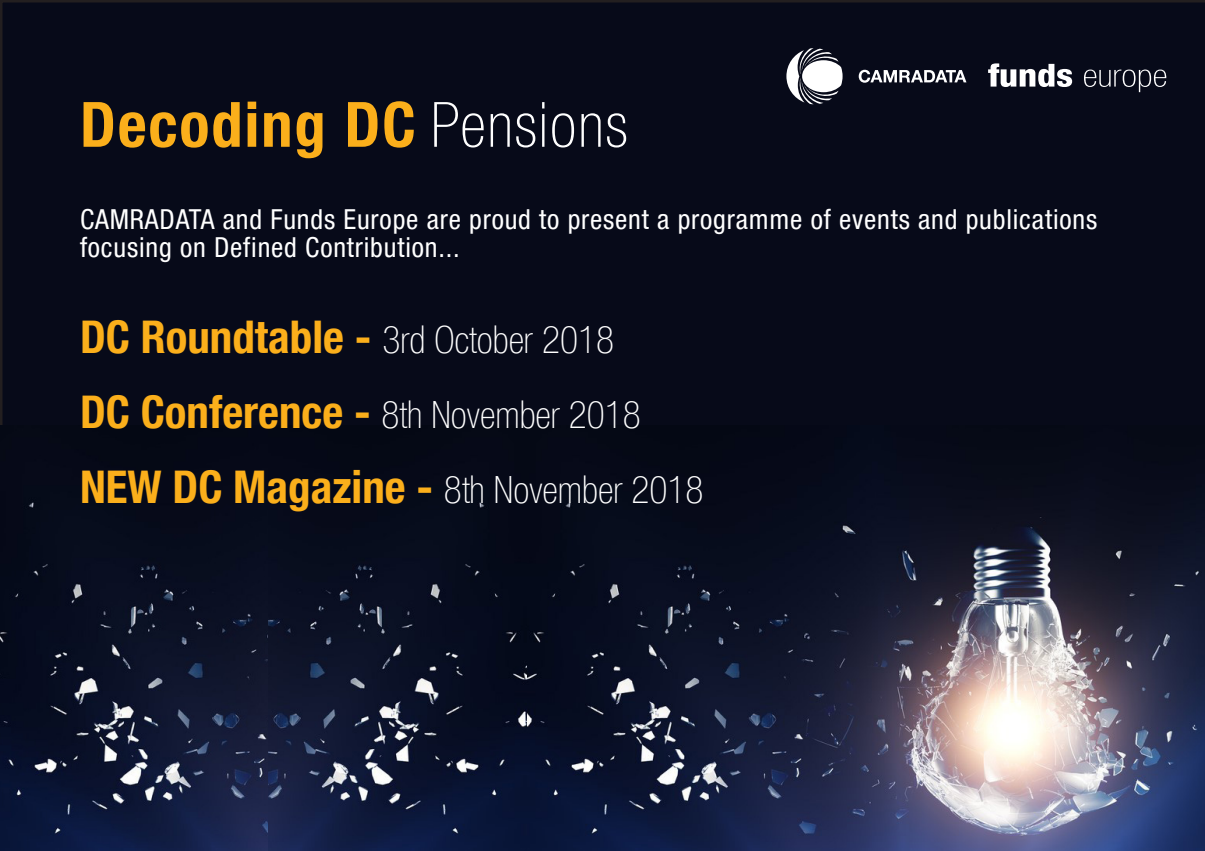
<style>
.page{position:relative;width:1205px;height:851px;background:#fff}
.page>*{position:absolute;margin:0;border:0;box-sizing:border-box;transform-origin:0 0}
.t1{font:700 condensed 62.5px "Helvetica Neue LT Pro";letter-spacing:.03em;color:#fbaf1b}
.t2{font:100 condensed 37.5px/75px "Helvetica Neue LT Pro";color:#fff}
.t3{font:condensed 27.5px/27.5px "Helvetica Neue LT Pro";letter-spacing:.03em;color:#fff}
.s1{font-weight:100;color:#fff}
.s2{font-weight:700;font-size:45px;color:#fbaf1b}
</style>
<div class="page">
<div style="left:0;top:0;width:1205px;height:425px;background:#070a19"></div>
<img style="left:527px;top:425px;width:678px;height:425px">
<img style="left:0;top:425px;width:268px;height:425px">
<img style="left:268px;top:425px;width:259px;height:425px">
<svg style="left:988px;top:63px;width:84px;height:24px"></svg>
<svg style="left:1084px;top:70px;width:82px;height:22px;background:#363845"></svg>
<svg style="left:786px;top:48px;width:56px;height:56px"></svg>
<svg style="left:859px;top:70px;width:107px;height:13px"></svg>
<p class="t1" style="left:80px;top:87px;width:549px">Decoding DC <span class="s1">Pensions</span></p>
<p class="t3" style="left:80px;top:205px;width:1019px">CAMRADATA and Funds Europe are proud to present a programme of events and publications focusing on Defined Contribution...</p>
<p class="t2" style="left:80px;top:302px;width:625px"><span class="s2">DC Roundtable -</span> 3rd October 2018<br><span class="s2">DC Conference -</span> 8th November 2018<br><span class="s2">NEW DC Magazine -</span> 8th November 2018</p>
</div>
